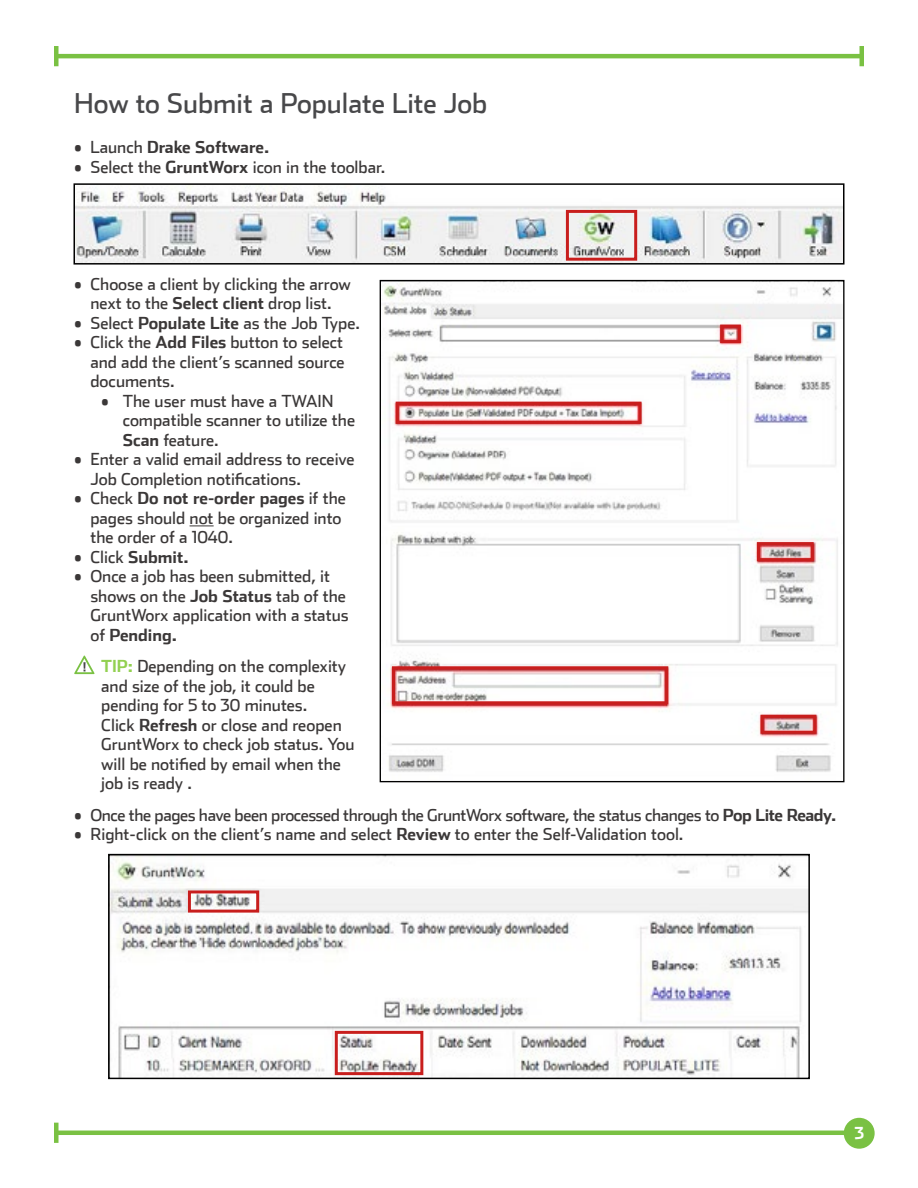
<style>
.page{position:relative;width:918px;height:1188px;background:#fff}
.page>*{position:absolute;margin:0;border:0;box-sizing:border-box;transform-origin:0 0}
.t1{font:27.15px "Stainless";color:#48484a}
.t2{font:16.5px/19.5px "Stainless";color:#3b3838}
.t3{font:16.5px "Stainless";letter-spacing:-.025em;color:#3b3838}
.t4{font:700 16.5px "Stainless";color:#3b3838}
.t5{font:700 16.5px "Stainless";color:#fff}
.s1{font-weight:400}
.s2{font-weight:700}
.s3{font-weight:700;color:#92d050}
</style>
<div class="page">
<svg style="left:190px;top:526px;width:24px;height:1px"></svg>
<img style="left:77px;top:186px;width:764px;height:76px">
<div style="left:74px;top:183px;width:770px;height:82px;border:2px solid #000"></div>
<img style="left:382px;top:282px;width:460px;height:490px">
<svg style="left:74px;top:655px;width:21px;height:19px"></svg>
<img style="left:111px;top:857px;width:696px;height:219px">
<div style="left:108px;top:854px;width:702px;height:225px;border:2px solid #000"></div>
<hr style="left:56px;top:1131px;width:806px;height:4px;background:#7ac143">
<hr style="left:54px;top:1123px;width:4px;height:20px;background:#7ac143">
<hr style="left:56px;top:54px;width:806px;height:4px;background:#7ac143">
<hr style="left:54px;top:46px;width:4px;height:20px;background:#7ac143">
<hr style="left:860px;top:46px;width:4px;height:20px;background:#7ac143">
<div style="left:335px;top:1031px;width:88px;height:44px;border:3px solid #c81e1d"></div>
<div style="left:566px;top:210px;width:71px;height:51px;border:3px solid #c81e1d"></div>
<div style="left:720px;top:325px;width:21px;height:18px;border:3px solid #c81e1d"></div>
<div style="left:396px;top:402px;width:246px;height:22px;border:3px solid #c81e1d"></div>
<div style="left:757px;top:542px;width:57px;height:19px;border:3px solid #c81e1d"></div>
<div style="left:761px;top:715px;width:55px;height:19px;border:3px solid #c81e1d"></div>
<div style="left:392px;top:666px;width:276px;height:38px;border:3px solid #c81e1d"></div>
<div style="left:188px;top:890px;width:71px;height:23px;border:3px solid #c81e1d"></div>
<div style="left:844px;top:1118px;width:31px;height:31px;background:#7ac143;border-radius:50%"></div>
<h2 class="t1" style="left:74px;top:87px;width:415px">How to Submit a Populate Lite Job</h2>
<p class="t4" style="left:74px;top:137px;width:197px"><span class="s1">• Launch</span> Drake Software.</p>
<p class="t2" style="left:74px;top:157px;width:313px">• Select the <span class="s2">GruntWorx</span> icon in the toolbar.</p>
<p class="t2" style="left:74px;top:274px;width:278px;text-align:center">• Choose a client by clicking the arrow next to the <span class="s2">Select client</span> drop list.</p>
<p class="t2" style="left:74px;top:313px;width:287px">• Select <span class="s2">Populate Lite</span> as the Job Type.</p>
<p class="t2" style="left:90px;top:332px;width:256px;text-align:justify;text-indent:-16px">• Click the <span class="s2">Add Files</span> button to select and add the client’s scanned source documents.</p>
<p class="t2" style="left:123px;top:391px;width:234px;text-indent:-22px">• The user must have a TWAIN compatible scanner to utilize the<br><span class="s2">Scan</span> feature.</p>
<p class="t2" style="left:90px;top:449px;width:266px;text-indent:-16px">• Enter a valid email address to receive<br>Job Completion notifications.</p>
<p class="t2" style="left:90px;top:488px;width:257px;text-indent:-16px">• Check <span class="s2">Do not re-order pages</span> if the pages should not be organized into the order of a 1040.</p>
<p class="t4" style="left:74px;top:547px;width:116px"><span class="s1">• Click</span> Submit.</p>
<p class="t2" style="left:90px;top:566px;width:260px;text-indent:-16px">• Once a job has been submitted, it shows on the <span class="s2">Job Status</span> tab of the<br>GruntWorx application with a status of <span class="s2">Pending.</span></p>
<p class="t2" style="left:101px;top:656px;width:255px"><span class="s3">TIP:</span> Depending on the complexity and size of the job, it could be pending for 5 to 30 minutes.<br>Click <span class="s2">Refresh</span> or close and reopen<br>GruntWorx to check job status. You will be notified by email when the job is ready .</p>
<p class="t3" style="left:74px;top:805px;width:764px">• Once the pages have been processed through the GruntWorx software, the status changes to <span class="s2">Pop Lite Ready.</span></p>
<p class="t2" style="left:74px;top:824px;width:611px">• Right-click on the client’s name and select <span class="s2">Review</span> to enter the Self-Validation tool.</p>
<p class="t5" style="left:854px;top:1123px;width:11px">3</p>
</div>
